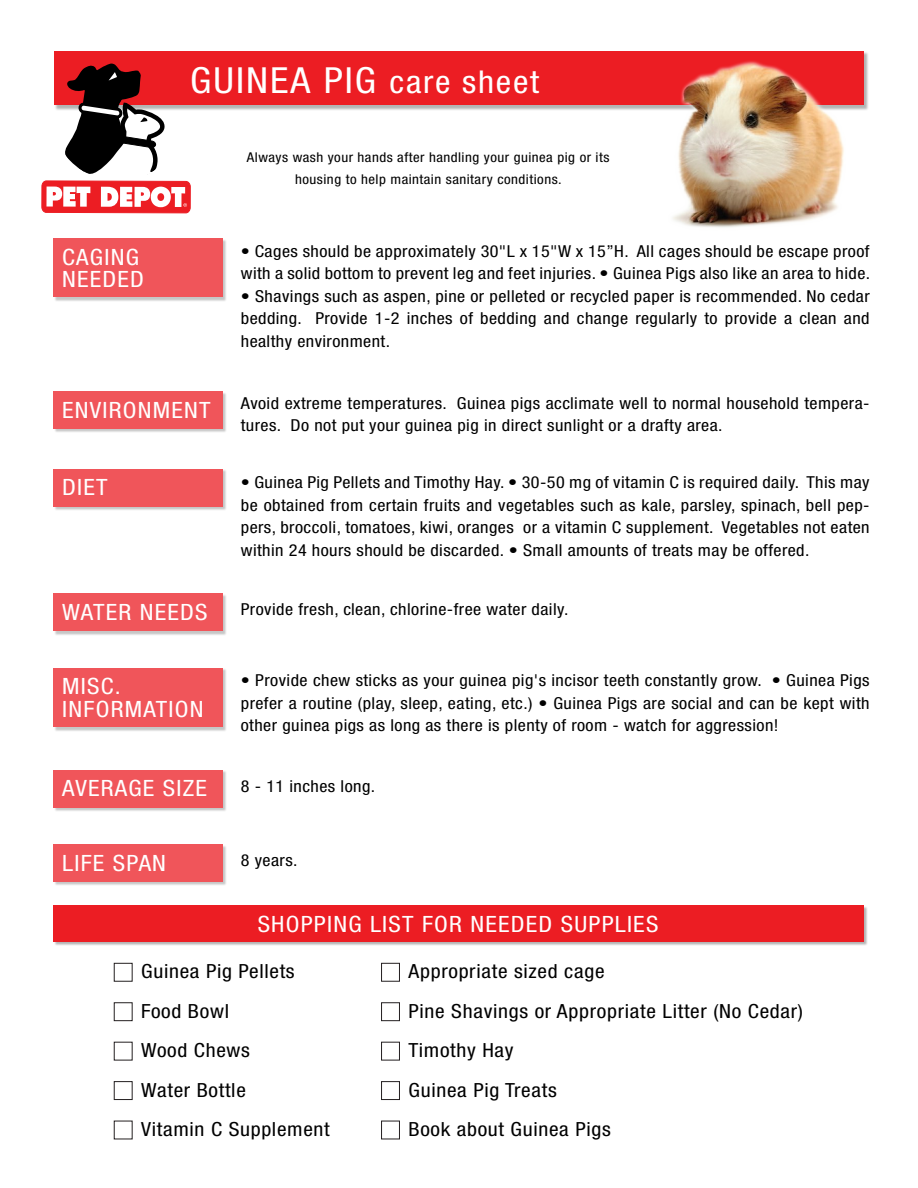
<style>
.page{position:relative;width:918px;height:1188px;background:#fff}
.page>*{position:absolute;margin:0;border:0;box-sizing:border-box;transform-origin:0 0}
.t1{font:condensed 36px "Helvetica Neue";letter-spacing:.05em;color:#fff;scale:1.1 1}
.t2{font:condensed 22.5px/22.5px "Helvetica Neue";letter-spacing:.05em;color:#fff;scale:1.1 1}
.t3{font:condensed 19.5px/39.5px "Helvetica Neue";letter-spacing:.03em;color:#000;scale:1.1 1}
.t4{font:condensed 16.5px/22.5px "Helvetica Neue";letter-spacing:.025em;color:#000;text-align:justify;scale:1.1 1}
.t5{font:condensed 13.5px/22.5px "Helvetica Neue";letter-spacing:.03em;color:#000;text-align:center;scale:1.1 1}
.s1{font-size:31.5px}
</style>
<div class="page">
<img style="left:191px;top:52px;width:677px;height:58px">
<div style="left:54px;top:51px;width:810px;height:54px;background:#ec1d23"></div>
<svg style="left:41px;top:63px;width:150px;height:150px"></svg>
<img style="left:53px;top:905px;width:814px;height:40px">
<div style="left:54px;top:905px;width:810px;height:36px;background:#ec1d23"></div>
<div style="left:114px;top:963px;width:19px;height:19px;border:1px solid #231f20"></div>
<div style="left:114px;top:1002px;width:19px;height:19px;border:1px solid #231f20"></div>
<div style="left:114px;top:1081px;width:19px;height:19px;border:1px solid #231f20"></div>
<div style="left:114px;top:1121px;width:19px;height:18px;border:1px solid #231f20"></div>
<div style="left:381px;top:963px;width:19px;height:19px;border:1px solid #231f20"></div>
<div style="left:381px;top:1002px;width:19px;height:19px;border:1px solid #231f20"></div>
<div style="left:381px;top:1042px;width:19px;height:18px;border:1px solid #231f20"></div>
<div style="left:381px;top:1081px;width:19px;height:19px;border:1px solid #231f20"></div>
<div style="left:381px;top:1121px;width:19px;height:18px;border:1px solid #231f20"></div>
<img style="left:666px;top:61px;width:179px;height:167px">
<img style="left:53px;top:238px;width:173px;height:63px">
<div style="left:54px;top:239px;width:169px;height:58px;background:#f0555a"></div>
<img style="left:53px;top:391px;width:173px;height:41px">
<div style="left:54px;top:392px;width:169px;height:37px;background:#f0555a"></div>
<img style="left:53px;top:668px;width:173px;height:63px">
<div style="left:54px;top:668px;width:169px;height:59px;background:#f0555a"></div>
<img style="left:53px;top:770px;width:173px;height:41px">
<div style="left:54px;top:770px;width:169px;height:37px;background:#f0555a"></div>
<img style="left:53px;top:844px;width:173px;height:41px">
<div style="left:54px;top:844px;width:169px;height:38px;background:#f0555a"></div>
<img style="left:53px;top:469px;width:173px;height:41px">
<div style="left:54px;top:469px;width:169px;height:37px;background:#f0555a"></div>
<img style="left:53px;top:594px;width:173px;height:41px">
<div style="left:54px;top:594px;width:169px;height:37px;background:#f0555a"></div>
<h1 class="t1" style="left:190px;top:59px;width:319px">GUINEA PIG <span class="s1">care sheet</span></h1>
<p class="t5" style="left:247px;top:146px;width:331px">Always wash your hands after handling your guinea pig or its housing to help maintain sanitary conditions.</p>
<h2 class="t2" style="left:62px;top:245px;width:76px">CAGING<br>NEEDED</h2>
<p class="t4" style="left:241px;top:240px;width:574px">• Cages should be approximately 30"L x 15"W x 15”H. All cages should be escape proof with a solid bottom to prevent leg and feet injuries. • Guinea Pigs also like an area to hide.</p>
<p class="t4" style="left:241px;top:285px;width:573px">• Shavings such as aspen, pine or pelleted or recycled paper is recommended. No cedar bedding. Provide 1-2 inches of bedding and change regularly to provide a clean and healthy environment.</p>
<h2 class="t2" style="left:62px;top:398px;width:137px">ENVIRONMENT</h2>
<p class="t4" style="left:241px;top:391px;width:573px">Avoid extreme temperatures. Guinea pigs acclimate well to normal household tempera&shy;tures. Do not put your guinea pig in direct sunlight or a drafty area.</p>
<h2 class="t2" style="left:62px;top:476px;width:43px">DIET</h2>
<p class="t4" style="left:241px;top:471px;width:573px">• Guinea Pig Pellets and Timothy Hay. • 30-50 mg of vitamin C is required daily. This may be obtained from certain fruits and vegetables such as kale, parsley, spinach, bell pep&shy;pers, broccoli, tomatoes, kiwi, oranges or a vitamin C supplement. Vegetables not eaten within 24 hours should be discarded. • Small amounts of treats may be offered.</p>
<h2 class="t2" style="left:62px;top:601px;width:134px">WATER NEEDS</h2>
<p class="t4" style="left:241px;top:598px;width:299px">Provide fresh, clean, chlorine-free water daily.</p>
<h2 class="t2" style="left:62px;top:675px;width:130px">MISC.<br>INFORMATION</h2>
<p class="t4" style="left:241px;top:669px;width:573px">• Provide chew sticks as your guinea pig's incisor teeth constantly grow. • Guinea Pigs prefer a routine (play, sleep, eating, etc.) • Guinea Pigs are social and can be kept with other guinea pigs as long as there is plenty of room - watch for aggression!</p>
<h2 class="t2" style="left:62px;top:777px;width:133px">AVERAGE SIZE</h2>
<p class="t4" style="left:241px;top:774px;width:124px">8 - 11 inches long.</p>
<h2 class="t2" style="left:62px;top:851px;width:96px">LIFE SPAN</h2>
<p class="t4" style="left:241px;top:849px;width:53px">8 years.</p>
<h2 class="t2" style="left:258px;top:913px;width:366px">SHOPPING LIST FOR NEEDED SUPPLIES</h2>
<p class="t3" style="left:141px;top:952px;width:173px">Guinea Pig Pellets<br>Food Bowl<br>Wood Chews<br>Water Bottle<br>Vitamin C Supplement</p>
<p class="t3" style="left:409px;top:952px;width:360px">Appropriate sized cage<br>Pine Shavings or Appropriate Litter (No Cedar)<br>Timothy Hay<br>Guinea Pig Treats<br>Book about Guinea Pigs</p>
</div>
